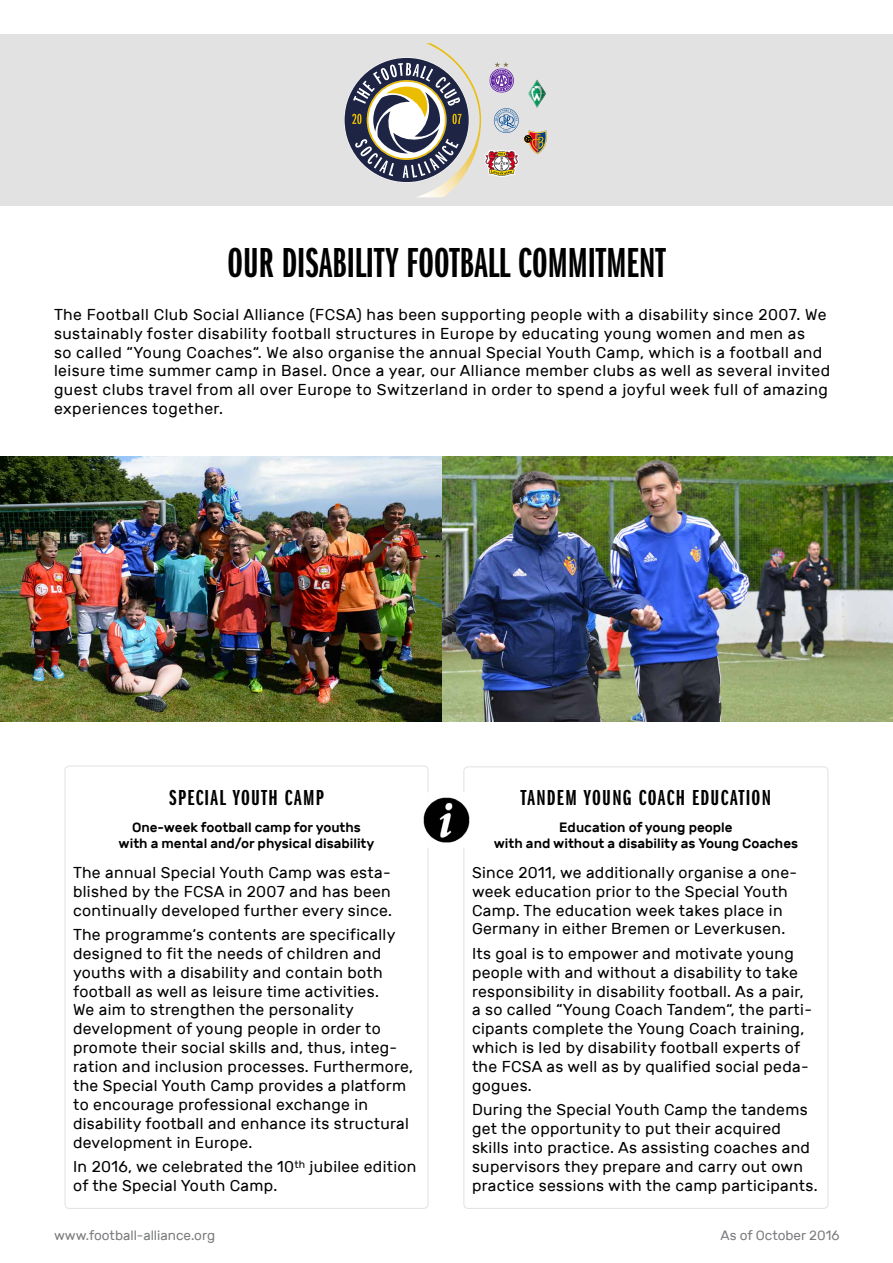
<style>
.page{position:relative;width:893px;height:1263px;background:#fff}
.page>*{position:absolute;margin:0;border:0;box-sizing:border-box;transform-origin:0 0}
.t1{font:43.5px "Franklin Gothic URW Ext Com D Dem";color:#000}
.t2{font:22.5px "Franklin Gothic URW Ext Com D Dem";letter-spacing:.05em;color:#000;scale:1.1 1}
.t3{font:15.75px/18.9px "Rubik";letter-spacing:.02em;color:#000}
.t4{font:500 13.5px/16.2px "Rubik";color:#000;text-align:center}
.t5{font:13.5px "Rubik";color:#7b7c7e}
</style>
<div class="page">
<img style="left:0;top:456px;width:442px;height:265px">
<img style="left:442px;top:456px;width:451px;height:265px">
<div style="left:0;top:35px;width:893px;height:171px;background:#e2e2e2"></div>
<svg style="left:484px;top:150px;width:35px;height:27px"></svg>
<svg style="left:489px;top:62px;width:25px;height:31px"></svg>
<img style="left:426px;top:43px;width:19px;height:9px">
<img style="left:475px;top:90px;width:6px;height:64px">
<img style="left:448px;top:183px;width:8px;height:10px">
<img style="left:431px;top:183px;width:17px;height:14px">
<img style="left:418px;top:191px;width:13px;height:6px">
<svg style="left:344px;top:52px;width:131px;height:131px"></svg>
<svg style="left:525px;top:130px;width:22px;height:24px"></svg>
<svg style="left:533px;top:79px;width:8px;height:7px"></svg>
<img style="left:528px;top:86px;width:18px;height:8px">
<img style="left:528px;top:94px;width:14px;height:7px">
<svg style="left:533px;top:101px;width:5px;height:7px"></svg>
<svg style="left:494px;top:108px;width:25px;height:25px"></svg>
<img style="left:423px;top:797px;width:47px;height:46px">
<h1 class="t1" style="left:228px;top:240px;width:439px">OUR DISABILITY FOOTBALL COMMITMENT</h1>
<p class="t3" style="left:54px;top:305px;width:778px">The Football Club Social Alliance (FCSA) has been supporting people with a disability since 2007. We sustainably foster disability football structures in Europe by educating young women and men as<br>so called “Young Coaches“. We also organise the annual Special Youth Camp, which is a football and leisure time summer camp in Basel. Once a year, our Alliance member clubs as well as several invited guest clubs travel from all over Europe to Switzerland in order to spend a joyful week full of amazing experiences together.</p>
<h2 class="t2" style="left:169px;top:785px;width:142px">SPECIAL YOUTH CAMP</h2>
<p class="t4" style="left:119px;top:819px;width:257px">One-week football camp for youths with a mental and/or physical disability</p>
<p class="t3" style="left:73px;top:863px;width:321px;text-align:justify">The annual Special Youth Camp was esta&shy;blished by the FCSA in 2007 and has been continually developed further every since.</p>
<p class="t3" style="left:73px;top:925px;width:342px">The programme‘s contents are specifically designed to fit the needs of children and youths with a disability and contain both football as well as leisure time activities.<br>We aim to strengthen the personality development of young people in order to promote their social skills and, thus, integ&shy;ration and inclusion processes. Furthermore, the Special Youth Camp provides a platform to encourage professional exchange in disability football and enhance its structural development in Europe.</p>
<p class="t3" style="left:73px;top:1157px;width:345px">In 2016, we celebrated the 10<sup>th</sup> jubilee edition of the Special Youth Camp.</p>
<h2 class="t2" style="left:521px;top:785px;width:229px">TANDEM YOUNG COACH EDUCATION</h2>
<p class="t4" style="left:494px;top:819px;width:306px">Education of young people<br>with and without a disability as Young Coaches</p>
<p class="t3" style="left:472px;top:863px;width:327px">Since 2011, we additionally organise a one&shy;week education prior to the Special Youth Camp. The education week takes place in Germany in either Bremen or Leverkusen.</p>
<p class="t3" style="left:472px;top:944px;width:341px">Its goal is to empower and motivate young people with and without a disability to take responsibility in disability football. As a pair, a so called “Young Coach Tandem“, the parti&shy;cipants complete the Young Coach training, which is led by disability football experts of the FCSA as well as by qualified social peda&shy;gogues.</p>
<p class="t3" style="left:472px;top:1101px;width:347px">During the Special Youth Camp the tandems get the opportunity to put their acquired skills into practice. As assisting coaches and supervisors they prepare and carry out own practice sessions with the camp participants.</p>
<p class="t5" style="left:54px;top:1228px;width:163px">www.football-alliance.org</p>
<p class="t5" style="left:721px;top:1228px;width:120px">As of October 2016</p>
</div>
